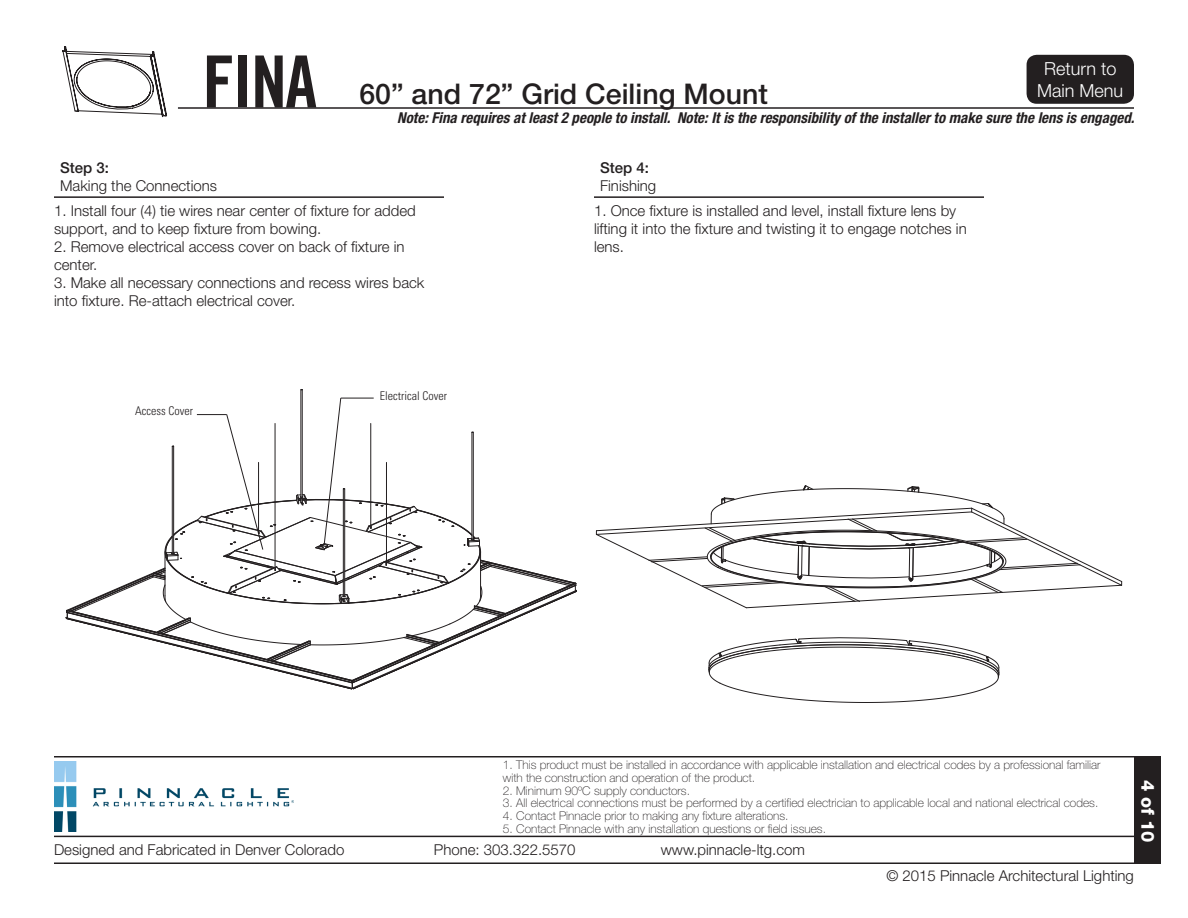
<style>
.page{position:relative;width:1188px;height:918px;background:#fff}
.page>*{position:absolute;margin:0;border:0;box-sizing:border-box;transform-origin:0 0}
.t1{font:72px "Trade Gothic LT Bold Cond Twenty";color:#231f20}
.t2{font:500 28.5px "Helvetica Neue LT Std";color:#231f20}
.t3{font:300 18px "Helvetica Neue LT Std";color:#fff}
.t4{font:800 18px "Helvetica Neue LT Std";color:#fff}
.t5{font:300 15px/18px "Helvetica Neue LT Std";color:#231f20}
.t6{font:italic 700 condensed 15px "Helvetica Neue LT Std";color:#231f20}
.t7{font:500 15px "Helvetica Neue LT Std";color:#231f20}
.t8{font:100 12px/12.8px "Helvetica Neue LT Std";color:#231f20}
.t9{font:300 condensed 12px "Univers LT Std";color:#231f20}
</style>
<div class="page">
<hr style="left:54px;top:756px;width:1080px;height:2px;background:#231f20">
<hr style="left:54px;top:836px;width:1080px;height:1px;background:#231f20">
<hr style="left:178px;top:107px;width:956px;height:2px;background:#231f20">
<img style="left:54px;top:762px;width:239px;height:69px">
<svg style="left:62px;top:46px;width:105px;height:72px"></svg>
<hr style="left:302px;top:390px;width:1px;height:107px;background:#231f20">
<hr style="left:300px;top:390px;width:1px;height:107px;background:#231f20">
<svg style="left:708px;top:637px;width:292px;height:66px"></svg>
<svg style="left:595px;top:485px;width:528px;height:124px"></svg>
<svg style="left:66px;top:398px;width:511px;height:292px"></svg>
<hr style="left:197px;top:414px;width:30px;height:1px;background:#231f20">
<hr style="left:594px;top:196px;width:390px;height:2px;background:#231f20">
<hr style="left:54px;top:196px;width:390px;height:2px;background:#231f20">
<div style="left:1134px;top:756px;width:27px;height:108px;background:#231f20"></div>
<div style="left:1027px;top:55px;width:107px;height:49px;background:#231f20;border-radius:10px"></div>
<hr style="left:54px;top:862px;width:1080px;height:2px;background:#231f20">
<p class="t1" style="left:203px;top:38px;width:116px">FINA</p>
<p class="t2" style="left:359px;top:77px;width:410px">60” and 72” Grid Ceiling Mount</p>
<p class="t3" style="left:1044px;top:58px;width:74px">Return to</p>
<p class="t3" style="left:1037px;top:79px;width:88px">Main Menu</p>
<p class="t6" style="left:397px;top:109px;width:739px">Note: Fina requires at least 2 people to install. Note: It is the responsibility of the installer to make sure the lens is engaged.</p>
<p class="t7" style="left:60px;top:159px;width:50px">Step 3:</p>
<p class="t5" style="left:60px;top:176px;width:158px">Making the Connections</p>
<p class="t5" style="left:54px;top:201px;width:363px">1. Install four (4) tie wires near center of fixture for added support, and to keep fixture from bowing.</p>
<p class="t5" style="left:54px;top:237px;width:352px">2. Remove electrical access cover on back of fixture in center.</p>
<p class="t5" style="left:54px;top:273px;width:372px">3. Make all necessary connections and recess wires back into fixture. Re-attach electrical cover.</p>
<p class="t9" style="left:135px;top:403px;width:59px">Access Cover</p>
<p class="t9" style="left:380px;top:388px;width:69px">Electrical Cover</p>
<p class="t7" style="left:600px;top:159px;width:50px">Step 4:</p>
<p class="t5" style="left:600px;top:176px;width:58px">Finishing</p>
<p class="t5" style="left:594px;top:201px;width:374px">1. Once fixture is installed and level, install fixture lens by lifting it into the fixture and twisting it to engage notches in lens.</p>
<p class="t8" style="left:503px;top:758px;width:599px">1. This product must be installed in accordance with applicable installation and electrical codes by a professional familiar with the construction and operation of the product.</p>
<p class="t8" style="left:503px;top:784px;width:189px">2. Minimum 90ºC supply conductors.</p>
<p class="t8" style="left:503px;top:797px;width:597px">3. All electrical connections must be performed by a certified electrician to applicable local and national electrical codes.</p>
<p class="t8" style="left:503px;top:809px;width:287px">4. Contact Pinnacle prior to making any fixture alterations.</p>
<p class="t8" style="left:503px;top:822px;width:325px">5. Contact Pinnacle with any installation questions or field issues.</p>
<p class="t5" style="left:54px;top:840px;width:292px">Designed and Fabricated in Denver Colorado</p>
<p class="t5" style="left:434px;top:840px;width:143px">Phone: 303.322.5570</p>
<p class="t5" style="left:661px;top:840px;width:146px">www.pinnacle-ltg.com</p>
<p class="t5" style="left:886px;top:866px;width:249px">© 2015 Pinnacle Architectural Lighting</p>
<p class="t4" style="left:1158px;top:780px;width:65px;rotate:90deg">4 of 10</p>
</div>
